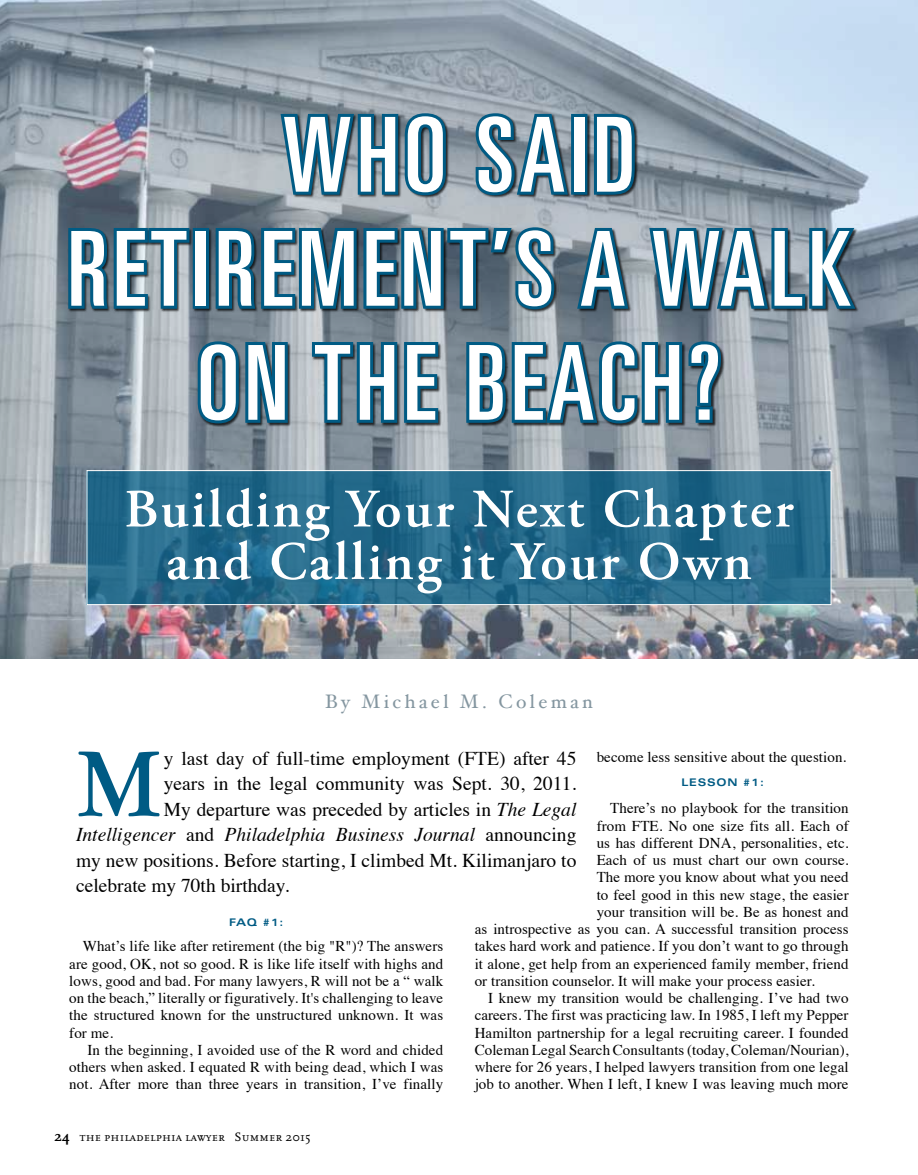
<style>
.page{position:relative;width:918px;height:1175px;background:#fff}
.page>*{position:absolute;margin:0;border:0;box-sizing:border-box;transform-origin:0 0}
.t1{font:ultra-condensed 103.5px/114px "Univers LT Std";letter-spacing:.05em;color:#fff;text-align:center}
.t2{font:95.1px "Plantagenet Cherokee";color:#005b84}
.t3{font:600 54px/52.5px "Adobe Garamond Pro";letter-spacing:.05em;color:#fff;text-align:center}
.t4{font:19.5px "Times";color:#000}
.t5{font:italic 19.5px "Times";color:#000}
.t6{font:19.5px "Hoefler Text";letter-spacing:.17em;color:#8496a0}
.t7{font:15px/17.2px "Times";letter-spacing:.005em;color:#000;text-align:justify}
.t8{font:12.75px "Scala Caps";letter-spacing:.005em;color:#000}
.t9{font:700 expanded 10.5px "Univers LT Std";letter-spacing:.075em;color:#005b84}
.s1{font-style:italic}
.s2{font-style:normal}
.s3{font-family:"Scala";font-weight:700;font-size:15px}
</style>
<div class="page">
<img style="left:0;top:0;width:918px;height:658px">
<div style="left:68px;top:114px;width:791px;height:313px;background:#000;opacity:.75"></div>
<svg style="left:277px;top:110px;width:172px;height:88px;background:#37687f"></svg>
<svg style="left:473px;top:110px;width:99px;height:89px;background:#436f84"></svg>
<div style="left:571px;top:114px;width:16px;height:81px;border:6px solid #005b84"></div>
<svg style="left:591px;top:111px;width:47px;height:87px;background:#2c5d75"></svg>
<svg style="left:65px;top:225px;width:127px;height:87px;background:#39677e"></svg>
<div style="left:193px;top:228px;width:16px;height:81px;border:6px solid #005b84"></div>
<svg style="left:213px;top:224px;width:344px;height:88px;background:#2a5b73"></svg>
<svg style="left:574px;top:225px;width:58px;height:88px;background:#446c80"></svg>
<svg style="left:646px;top:225px;width:214px;height:88px;background:#3c6a81"></svg>
<svg style="left:195px;top:338px;width:96px;height:88px;background:#245a73"></svg>
<svg style="left:309px;top:339px;width:132px;height:87px;background:#416d82"></svg>
<svg style="left:463px;top:338px;width:261px;height:89px;background:#36657b"></svg>
<svg style="left:89px;top:472px;width:740px;height:131px;background:#256a8a"></svg>
<div style="left:87px;top:470px;width:744px;height:135px;border:1px solid #fff"></div>
<h1 class="t1" style="left:67px;top:97px;width:785px">WHO SAID<br>RETIREMENT’S A WALK<br>ON THE BEACH?</h1>
<h3 class="t3" style="left:125px;top:483px;width:671px">Building Your Next Chapter and Calling it Your Own</h3>
<h3 class="t6" style="left:325px;top:690px;width:269px">By Michael M. Coleman</h3>
<p class="t7" style="left:597px;top:746px;width:251px">become less sensitive about the question.</p>
<p class="t9" style="left:681px;top:776px;width:84px">LESSON #1:</p>
<p class="t7" style="left:610px;top:798px;width:240px">There’s no playbook for the transition</p>
<p class="t7" style="left:597px;top:815px;width:253px">from FTE. No one size fits all. Each of</p>
<p class="t7" style="left:597px;top:833px;width:253px">us has different DNA, personalities, etc.</p>
<p class="t7" style="left:597px;top:850px;width:253px">Each of us must chart our own course.</p>
<p class="t7" style="left:597px;top:867px;width:253px">The more you know about what you need</p>
<p class="t7" style="left:597px;top:884px;width:253px">to feel good in this new stage, the easier</p>
<p class="t7" style="left:597px;top:902px;width:253px">your transition will be. Be as honest and</p>
<p class="t7" style="left:475px;top:919px;width:375px">as introspective as you can. A successful transition process</p>
<p class="t7" style="left:475px;top:936px;width:375px">takes hard work and patience. If you don’t want to go through</p>
<p class="t7" style="left:475px;top:953px;width:375px">it alone, get help from an experienced family member, friend</p>
<p class="t7" style="left:475px;top:971px;width:342px">or transition counselor. It will make your process easier.</p>
<p class="t7" style="left:488px;top:988px;width:362px">I knew my transition would be challenging. I’ve had two</p>
<p class="t7" style="left:475px;top:1005px;width:375px">careers. The first was practicing law. In 1985, I left my Pepper</p>
<p class="t7" style="left:475px;top:1022px;width:375px">Hamilton partnership for a legal recruiting career. I founded</p>
<p class="t7" style="left:475px;top:1040px;width:375px">Coleman Legal Search Consultants (today, Coleman/Nourian),</p>
<p class="t7" style="left:475px;top:1057px;width:375px">where for 26 years, I helped lawyers transition from one legal</p>
<p class="t7" style="left:475px;top:1074px;width:375px">job to another. When I left, I knew I was leaving much more</p>
<h2 class="t2" style="left:76px;top:728px;width:87px">M</h2>
<h3 class="t4" style="left:164px;top:740px;width:414px">y last day of full-time employment (FTE) after 45</h3>
<h3 class="t4" style="left:164px;top:765px;width:414px">years in the legal community was Sept. 30, 2011.</h3>
<h3 class="t4" style="left:164px;top:791px;width:414px">My departure was preceded by articles in <span class="s1">The Legal</span></h3>
<h3 class="t5" style="left:76px;top:817px;width:502px">Intelligencer <span class="s2">and</span> Philadelphia Business Journal <span class="s2">announcing</span></h3>
<h3 class="t4" style="left:76px;top:842px;width:502px">my new positions. Before starting, I climbed Mt. Kilimanjaro to</h3>
<h3 class="t4" style="left:76px;top:867px;width:215px">celebrate my 70th birthday.</h3>
<p class="t9" style="left:229px;top:916px;width:56px">FAQ #1:</p>
<p class="t7" style="left:69px;top:936px;width:376px;text-indent:14px">What’s life like after retirement (the big "R")? The answers are good, OK, not so good. R is like life itself with highs and lows, good and bad. For many lawyers, R will not be a “ walk on the beach,” literally or figuratively. It's challenging to leave the structured known for the unstructured unknown. It was for me.</p>
<p class="t7" style="left:69px;top:1040px;width:375px;text-indent:18px">In the beginning, I avoided use of the R word and chided others when asked. I equated R with being dead, which I was not. After more than three years in transition, I’ve finally</p>
<p class="t8" style="left:54px;top:1130px;width:258px"><span class="s3">24</span> the philadelphia lawyer Summer 2015</p>
</div>
